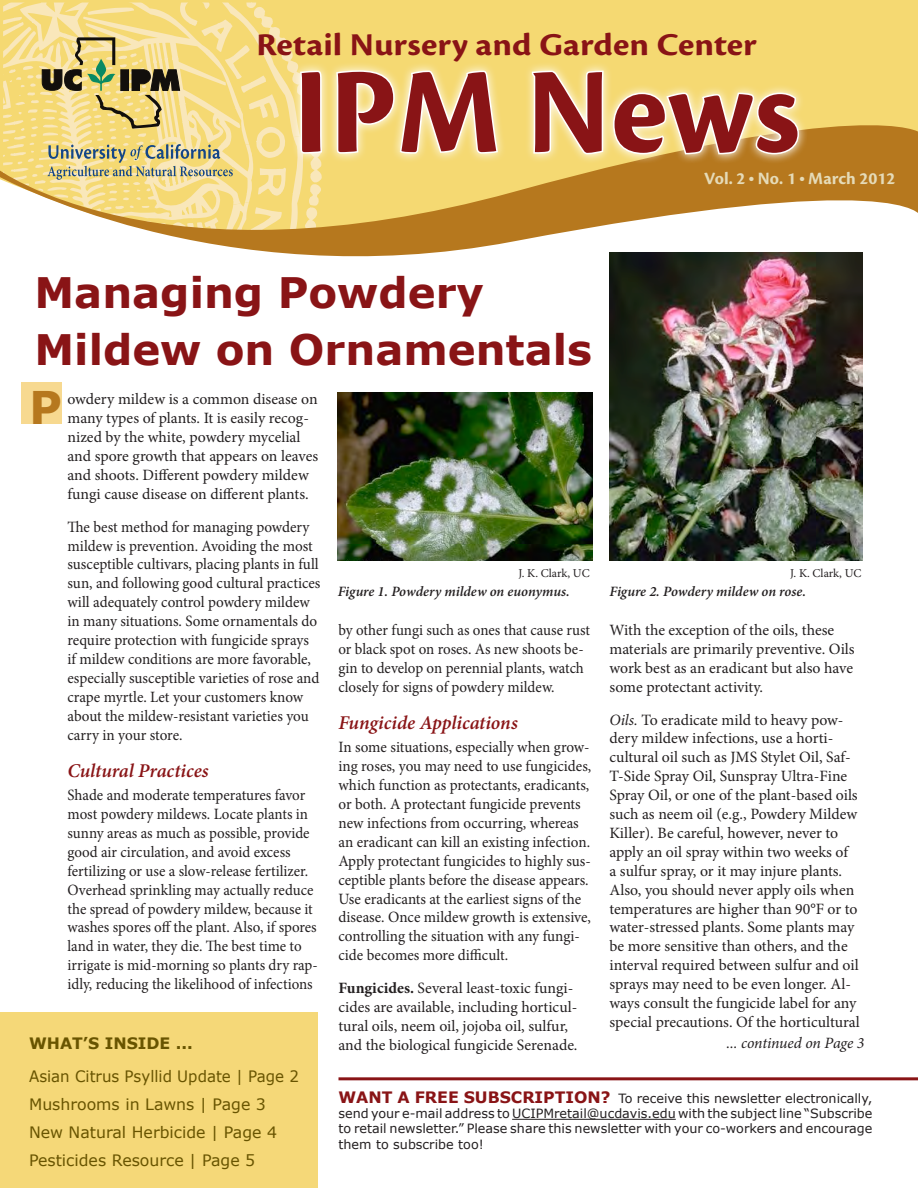
<style>
.page{position:relative;width:918px;height:1188px;background:#fff}
.page>*{position:absolute;margin:0;border:0;box-sizing:border-box;transform-origin:0 0}
.t1{font:700 126px "Cronos Pro";color:#891416}
.t2{font:700 45px "Verdana";color:#b6781e}
.Head_1{font:700 42px/57px "Verdana";color:#891416}
.t3{font:700 33px "Cronos Pro";color:#891416;scale:1.1 1}
.Subhead{font:italic 600 19.5px "Minion Pro";letter-spacing:-.005em;color:#891416}
.t4{font:700 18px "Cronos Pro";color:#e5dbb8}
.Body_text{font:15.75px/18.9px "Minion Pro";color:#231f20}
.Body_text-2{font:15.75px/18.9px "Minion Pro";color:#231f20;scale:.96 1}
.Body_text-3{font:15.75px/18.9px "Minion Pro";color:#231f20;scale:.95 1}
.t5{font:15.75px "Verdana";color:#685400}
.t6{font:15.75px "Verdana";color:#685400;scale:.95 1}
.Jump_to_tag{font:italic 15.75px "Minion Pro";letter-spacing:-.01em;color:#231f20}
.t7{font:700 15.75px "Verdana";color:#685400}
.Cutlines{font:italic 600 14.25px "Minion Pro";color:#231f20}
.Warning{font:12.75px/15.3px "Verdana";color:#231f20;text-align:justify}
.Photo_credit{font:12px "Minion Pro";color:#231f20}
.s1{font-style:italic}
.s2{font-weight:700}
.s3{font-weight:700;font-size:15.75px;color:#891416}
</style>
<div class="page">
<div style="left:0;top:0;width:918px;height:94px;background:#f5d972"></div>
<div style="left:21px;top:382px;width:41px;height:42px;background:#f7d990"></div>
<svg style="left:0;top:94px;width:918px;height:203px"></svg>
<svg style="left:324px;top:61px;width:484px;height:102px;background:#f0d271"></svg>
<svg style="left:335px;top:69px;width:165px;height:86px"></svg>
<svg style="left:530px;top:69px;width:75px;height:88px"></svg>
<svg style="left:612px;top:91px;width:188px;height:65px"></svg>
<svg style="left:3px;top:3px;width:321px;height:236px;background:#e9d38c"></svg>
<div style="left:0;top:1012px;width:318px;height:176px;background:#f5d878"></div>
<img style="left:610px;top:253px;width:252px;height:308px">
<img style="left:338px;top:393px;width:254px;height:168px">
<hr style="left:512px;top:1119px;width:164px;height:1px;background:#231f20">
<hr style="left:339px;top:1077px;width:579px;height:3px;background:#891416">
<p class="t3" style="left:257px;top:26px;width:456px">Retail Nursery and Garden Center</p>
<p class="t1" style="left:293px;top:40px;width:509px">IPM News</p>
<p class="Head_1" style="left:34px;top:263px;width:559px">Managing Powdery<br>Mildew on Ornamentals</p>
<p class="t4" style="left:704px;top:168px;width:193px">Vol. 2 ● No. 1 ● March 2012</p>
<p class="t2" style="left:29px;top:375px;width:34px">P</p>
<p class="Body_text" style="left:68px;top:390px;width:252px">owdery mildew is a common disease on many types of plants. It is easily recog&shy;nized by the white, powdery mycelial and spore growth that appears on leaves and shoots. Different powdery mildew fungi cause disease on different plants.</p>
<p class="Body_text-2" style="left:68px;top:517px;width:265px">The best method for managing powdery mildew is prevention. Avoiding the most susceptible cultivars, placing plants in full sun, and following good cultural practices will adequately control powdery mildew in many situations. Some ornamentals do require protection with fungicide sprays if mildew conditions are more favorable, especially susceptible varieties of rose and crape myrtle. Let your customers know about the mildew-resistant varieties you carry in your store.</p>
<p class="Subhead" style="left:68px;top:757px;width:143px">Cultural Practices</p>
<p class="Body_text-3" style="left:68px;top:786px;width:265px">Shade and moderate temperatures favor most powdery mildews. Locate plants in sunny areas as much as possible, provide good air circulation, and avoid excess fertilizing or use a slow-release fertilizer.<br>Overhead sprinkling may actually reduce the spread of powdery mildew, because it washes spores off the plant. Also, if spores land in water, they die. The best time to irrigate is mid-morning so plants dry rap&shy;idly, reducing the likelihood of infections</p>
<p class="t7" style="left:29px;top:1032px;width:165px">WHAT’S INSIDE ...</p>
<p class="t6" style="left:29px;top:1065px;width:286px">Asian Citrus Psyllid Update | Page 2</p>
<p class="t5" style="left:29px;top:1093px;width:238px">Mushrooms in Lawns | Page 3</p>
<p class="t5" style="left:29px;top:1121px;width:250px">New Natural Herbicide | Page 4</p>
<p class="t5" style="left:29px;top:1149px;width:228px">Pesticides Resource | Page 5</p>
<p class="Photo_credit" style="left:518px;top:565px;width:73px">J. K. Clark, UC</p>
<p class="Cutlines" style="left:338px;top:582px;width:234px">Figure 1. Powdery mildew on euonymus.</p>
<p class="Photo_credit" style="left:790px;top:565px;width:73px">J. K. Clark, UC</p>
<p class="Cutlines" style="left:610px;top:582px;width:198px">Figure 2. Powdery mildew on rose.</p>
<p class="Body_text" style="left:609px;top:621px;width:247px">With the exception of the oils, these materials are primarily preventive. Oils work best as an eradicant but also have some protectant activity.</p>
<p class="Body_text" style="left:609px;top:710px;width:252px"><span class="s1">Oils.</span> To eradicate mild to heavy pow&shy;dery mildew infections, use a horti&shy;cultural oil such as JMS Stylet Oil, Saf-T-Side Spray Oil, Sunspray Ultra-Fine Spray Oil, or one of the plant-based oils such as neem oil (e.g., Powdery Mildew Killer). Be careful, however, never to apply an oil spray within two weeks of<br>a sulfur spray, or it may injure plants.<br>Also, you should never apply oils when temperatures are higher than 90°F or to water-stressed plants. Some plants may be more sensitive than others, and the interval required between sulfur and oil sprays may need to be even longer. Al&shy;ways consult the fungicide label for any special precautions. Of the horticultural</p>
<p class="Body_text-3" style="left:339px;top:621px;width:266px">by other fungi such as ones that cause rust or black spot on roses. As new shoots be&shy;gin to develop on perennial plants, watch closely for signs of powdery mildew.</p>
<p class="Subhead" style="left:339px;top:709px;width:181px">Fungicide Applications</p>
<p class="Body_text-2" style="left:339px;top:738px;width:265px">In some situations, especially when grow&shy;ing roses, you may need to use fungicides, which function as protectants, eradicants, or both. A protectant fungicide prevents new infections from occurring, whereas an eradicant can kill an existing infection.<br>Apply protectant fungicides to highly sus&shy;ceptible plants before the disease appears.<br>Use eradicants at the earliest signs of the disease. Once mildew growth is extensive, controlling the situation with any fungi&shy;cide becomes more difficult.</p>
<p class="Body_text" style="left:339px;top:979px;width:241px"><span class="s2">Fungicides.</span> Several least-toxic fungi&shy;cides are available, including horticul&shy;tural oils, neem oil, jojoba oil, sulfur, and the biological fungicide Serenade.</p>
<p class="Jump_to_tag" style="left:726px;top:1032px;width:140px">... continued on Page 3</p>
<p class="Warning" style="left:338px;top:1090px;width:536px"><span class="s3">WANT A FREE SUBSCRIPTION?</span> To receive this newsletter electronically, send your e-mail address to UCIPMretail@ucdavis.edu with the subject line “Subscribe to retail newsletter.” Please share this newsletter with your co-workers and encourage them to subscribe too!</p>
</div>
